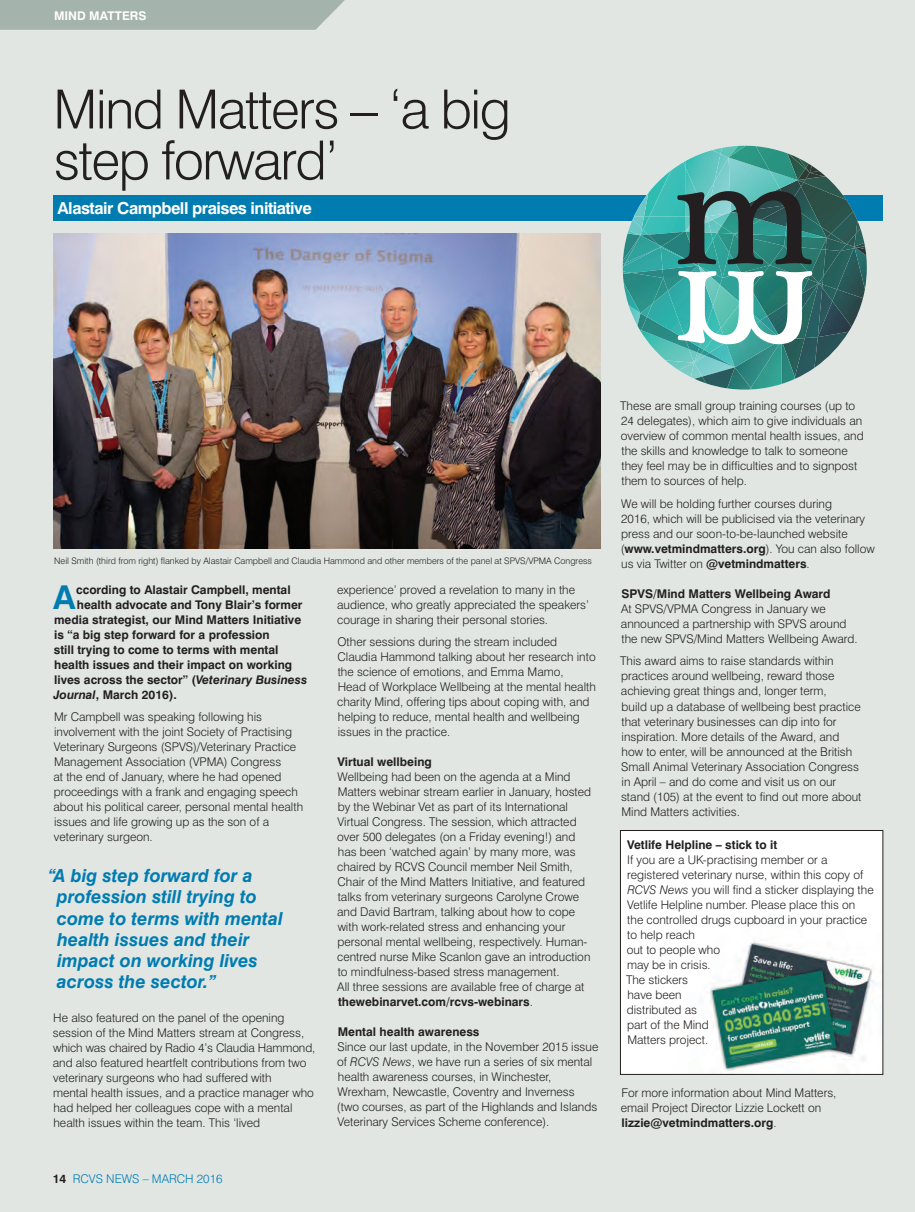
<style>
.page{position:relative;width:915px;height:1212px;background:#fff}
.page>*{position:absolute;margin:0;border:0;box-sizing:border-box;transform-origin:0 0}
.Heads{font:300 54px/51px "Swiss 721 BT";letter-spacing:-.03em;color:#231f20}
.Bold_lead_in{font:700 32.85px "Swiss 721 BT";color:#007cb1}
.Quotes{font:italic 700 18px/21px "Swiss 721 BT";color:#007cb1}
.Sub_Heads{font:700 16.5px "Swiss 721 BT";letter-spacing:-.03em;color:#fff}
.Text{font:300 12px/15px "Swiss 721 BT";color:#231f20}
.Bold_lead_in-2{font:700 12px "Swiss 721 BT";color:#231f20}
.Text-2{font:700 12px "Swiss 721 BT";color:#231f20}
.t1{font:300 12px "Swiss 721 BT";color:#007cb1}
.DOC_names{font:700 12px "Swiss 721 BT";color:#fff}
.Captions{font:300 9px "Swiss 721 BT";color:#231f20}
.s1{font-weight:700}
.s2{font-style:italic}
.s3{font-weight:700;color:#231f20}
</style>
<div class="page">
<div style="left:0;top:0;width:914px;height:1212px;background:#e1e6e3"></div>
<div style="left:620px;top:830px;width:262px;height:244px;background:#fff"></div>
<img style="left:707px;top:940px;width:169px;height:132px">
<div style="left:620px;top:830px;width:262px;height:244px;border:1px solid #231f20"></div>
<svg style="left:0;top:0;width:345px;height:30px;background:#a7b5ad"></svg>
<div style="left:53px;top:196px;width:829px;height:25px;background:#007cb1"></div>
<img style="left:54px;top:234px;width:546px;height:315px">
<img style="left:669px;top:363px;width:9px;height:7px">
<img style="left:678px;top:363px;width:12px;height:14px">
<img style="left:690px;top:363px;width:4px;height:16px">
<svg style="left:694px;top:377px;width:8px;height:5px"></svg>
<img style="left:693px;top:363px;width:12px;height:14px">
<img style="left:702px;top:367px;width:25px;height:21px">
<img style="left:705px;top:363px;width:4px;height:4px">
<img style="left:727px;top:367px;width:23px;height:23px">
<img style="left:734px;top:367px;width:16px;height:21px">
<img style="left:725px;top:363px;width:25px;height:4px">
<img style="left:832px;top:289px;width:30px;height:38px">
<img style="left:661px;top:246px;width:16px;height:1px">
<img style="left:648px;top:216px;width:29px;height:16px">
<img style="left:648px;top:232px;width:29px;height:14px">
<img style="left:648px;top:192px;width:1px;height:24px">
<img style="left:649px;top:166px;width:28px;height:50px">
<img style="left:633px;top:193px;width:15px;height:23px">
<img style="left:625px;top:235px;width:35px;height:12px">
<svg style="left:627px;top:216px;width:21px;height:19px"></svg>
<img style="left:628px;top:219px;width:13px;height:16px">
<img style="left:781px;top:363px;width:13px;height:21px">
<img style="left:750px;top:363px;width:31px;height:26px">
<img style="left:794px;top:363px;width:20px;height:16px">
<img style="left:814px;top:337px;width:31px;height:31px">
<img style="left:830px;top:289px;width:2px;height:12px">
<img style="left:830px;top:301px;width:21px;height:36px">
<img style="left:728px;top:146px;width:27px;height:2px">
<img style="left:755px;top:146px;width:13px;height:2px">
<img style="left:830px;top:244px;width:10px;height:4px">
<img style="left:830px;top:195px;width:22px;height:16px">
<img style="left:830px;top:180px;width:16px;height:20px">
<img style="left:830px;top:211px;width:27px;height:33px">
<img style="left:830px;top:248px;width:36px;height:41px">
<img style="left:836px;top:248px;width:28px;height:50px">
<img style="left:840px;top:244px;width:6px;height:7px">
<svg style="left:846px;top:221px;width:19px;height:35px"></svg>
<img style="left:663px;top:269px;width:14px;height:9px">
<img style="left:663px;top:247px;width:14px;height:22px">
<img style="left:667px;top:278px;width:10px;height:13px">
<img style="left:622px;top:247px;width:41px;height:56px">
<img style="left:631px;top:269px;width:32px;height:9px">
<img style="left:631px;top:313px;width:6px;height:12px">
<img style="left:637px;top:313px;width:4px;height:17px">
<img style="left:640px;top:303px;width:6px;height:14px">
<img style="left:623px;top:283px;width:17px;height:30px">
<svg style="left:622px;top:263px;width:9px;height:11px"></svg>
<img style="left:640px;top:330px;width:37px;height:33px">
<img style="left:641px;top:317px;width:36px;height:32px">
<img style="left:646px;top:291px;width:31px;height:48px">
<img style="left:652px;top:278px;width:15px;height:25px">
<svg style="left:677px;top:148px;width:153px;height:215px;background:#599590"></svg>
<p class="DOC_names" style="left:54px;top:9px;width:94px">MIND MATTERS</p>
<p class="Heads" style="left:53px;top:83px;width:459px">Mind Matters – ‘a big step forward’</p>
<p class="Sub_Heads" style="left:57px;top:198px;width:256px">Alastair Campbell praises initiative</p>
<p class="Captions" style="left:54px;top:556px;width:539px">Neil Smith (third from right) flanked by Alastair Campbell and Claudia Hammond and other members of the panel at SPVS/VPMA Congress</p>
<p class="Text" style="left:337px;top:582px;width:253px">experience’ proved a revelation to many in the audience, who greatly appreciated the speakers’ courage in sharing their personal stories.</p>
<p class="Text" style="left:337px;top:634px;width:260px">Other sessions during the stream included Claudia Hammond talking about her research into the science of emotions, and Emma Mamo,<br>Head of Workplace Wellbeing at the mental health charity Mind, offering tips about coping with, and helping to reduce, mental health and wellbeing issues in the practice.</p>
<p class="Text-2" style="left:337px;top:754px;width:96px">Virtual wellbeing</p>
<p class="Text" style="left:337px;top:769px;width:255px">Wellbeing had been on the agenda at a Mind Matters webinar stream earlier in January, hosted by the Webinar Vet as part of its International Virtual Congress. The session, which attracted over 500 delegates (on a Friday evening!) and has been ‘watched again’ by many more, was chaired by RCVS Council member Neil Smith, Chair of the Mind Matters Initiative, and featured talks from veterinary surgeons Carolyne Crowe and David Bartram, talking about how to cope with work-related stress and enhancing your personal mental wellbeing, respectively. Human&shy;centred nurse Mike Scanlon gave an introduction to mindfulness-based stress management.<br>All three sessions are available free of charge at <span class="s1">thewebinarvet.com/rcvs-webinars</span>.</p>
<p class="Text-2" style="left:338px;top:1024px;width:143px">Mental health awareness</p>
<p class="Text" style="left:337px;top:1039px;width:263px">Since our last update, in the November 2015 issue of <span class="s2">RCVS News</span>, we have run a series of six mental health awareness courses, in Winchester, Wrexham, Newcastle, Coventry and Inverness (two courses, as part of the Highlands and Islands Veterinary Services Scheme conference).</p>
<p class="Bold_lead_in" style="left:53px;top:577px;width:24px">A</p>
<p class="Bold_lead_in-2" style="left:76px;top:582px;width:216px">ccording to Alastair Campbell, mental</p>
<p class="Bold_lead_in-2" style="left:77px;top:597px;width:227px">health advocate and Tony Blair’s former</p>
<p class="Bold_lead_in-2" style="left:54px;top:612px;width:248px">media strategist, our Mind Matters Initiative</p>
<p class="Bold_lead_in-2" style="left:54px;top:627px;width:217px">is “a big step forward for a profession</p>
<p class="Bold_lead_in-2" style="left:54px;top:642px;width:226px">still trying to come to terms with mental</p>
<p class="Bold_lead_in-2" style="left:54px;top:657px;width:239px">health issues and their impact on working</p>
<p class="Bold_lead_in-2" style="left:54px;top:672px;width:254px">lives across the sector” (<span class="s2">Veterinary Business</span></p>
<p class="Bold_lead_in-2" style="left:54px;top:687px;width:125px"><span class="s2">Journal</span>, March 2016).</p>
<p class="Text" style="left:53px;top:709px;width:251px">Mr Campbell was speaking following his involvement with the joint Society of Practising Veterinary Surgeons (SPVS)/Veterinary Practice Management Association (VPMA) Congress<br>at the end of January, where he had opened proceedings with a frank and engaging speech about his political career, personal mental health issues and life growing up as the son of a veterinary surgeon.</p>
<p class="Quotes" style="left:57px;top:865px;width:227px;text-indent:-9px">“A big step forward for a profession still trying to come to terms with mental health issues and their impact on working lives across the sector.”</p>
<p class="Text" style="left:53px;top:1010px;width:264px">He also featured on the panel of the opening session of the Mind Matters stream at Congress, which was chaired by Radio 4’s Claudia Hammond, and also featured heartfelt contributions from two veterinary surgeons who had suffered with<br>mental health issues, and a practice manager who had helped her colleagues cope with a mental health issues within the team. This ‘lived</p>
<p class="t1" style="left:53px;top:1172px;width:171px"><span class="s3">14</span> RCVS NEWS – MARCH 2016</p>
<p class="Text" style="left:620px;top:399px;width:245px">These are small group training courses (up to 24 delegates), which aim to give individuals an overview of common mental health issues, and the skills and knowledge to talk to someone they feel may be in difficulties and to signpost them to sources of help.</p>
<p class="Text" style="left:621px;top:496px;width:212px">We will be holding further courses during</p>
<p class="Text" style="left:620px;top:511px;width:255px">2016, which will be publicised via the veterinary press and our soon-to-be-launched website (<span class="s1">www.vetmindmatters.org</span>). You can also follow us via Twitter on <span class="s1">@vetmindmatters</span>.</p>
<p class="Text-2" style="left:621px;top:586px;width:210px">SPVS/Mind Matters Wellbeing Award</p>
<p class="Text" style="left:620px;top:601px;width:238px">At SPVS/VPMA Congress in January we announced a partnership with SPVS around the new SPVS/Mind Matters Wellbeing Award.</p>
<p class="Text" style="left:620px;top:654px;width:243px">This award aims to raise standards within practices around wellbeing, reward those achieving great things and, longer term,<br>build up a database of wellbeing best practice that veterinary businesses can dip into for inspiration. More details of the Award, and how to enter, will be announced at the British Small Animal Veterinary Association Congress in April – and do come and visit us on our stand (105) at the event to find out more about Mind Matters activities.</p>
<p class="Text-2" style="left:627px;top:838px;width:151px">Vetlife Helpline – stick to it</p>
<p class="Text" style="left:626px;top:852px;width:248px">If you are a UK-practising member or a registered veterinary nurse, within this copy of <span class="s2">RCVS News</span> you will find a sticker displaying the Vetlife Helpline number. Please place this on the controlled drugs cupboard in your practice to help reach</p>
<p class="Text" style="left:626px;top:942px;width:95px">out to people who</p>
<p class="Text" style="left:627px;top:957px;width:85px">may be in crisis.</p>
<p class="Text" style="left:625px;top:972px;width:63px">The stickers</p>
<p class="Text" style="left:627px;top:987px;width:56px">have been</p>
<p class="Text" style="left:626px;top:1002px;width:72px">distributed as</p>
<p class="Text" style="left:626px;top:1017px;width:83px">part of the Mind</p>
<p class="Text" style="left:627px;top:1032px;width:82px">Matters project.</p>
<p class="Text" style="left:620px;top:1085px;width:217px">For more information about Mind Matters, email Project Director Lizzie Lockett on <span class="s1">lizzie@vetmindmatters.org</span>.</p>
</div>
